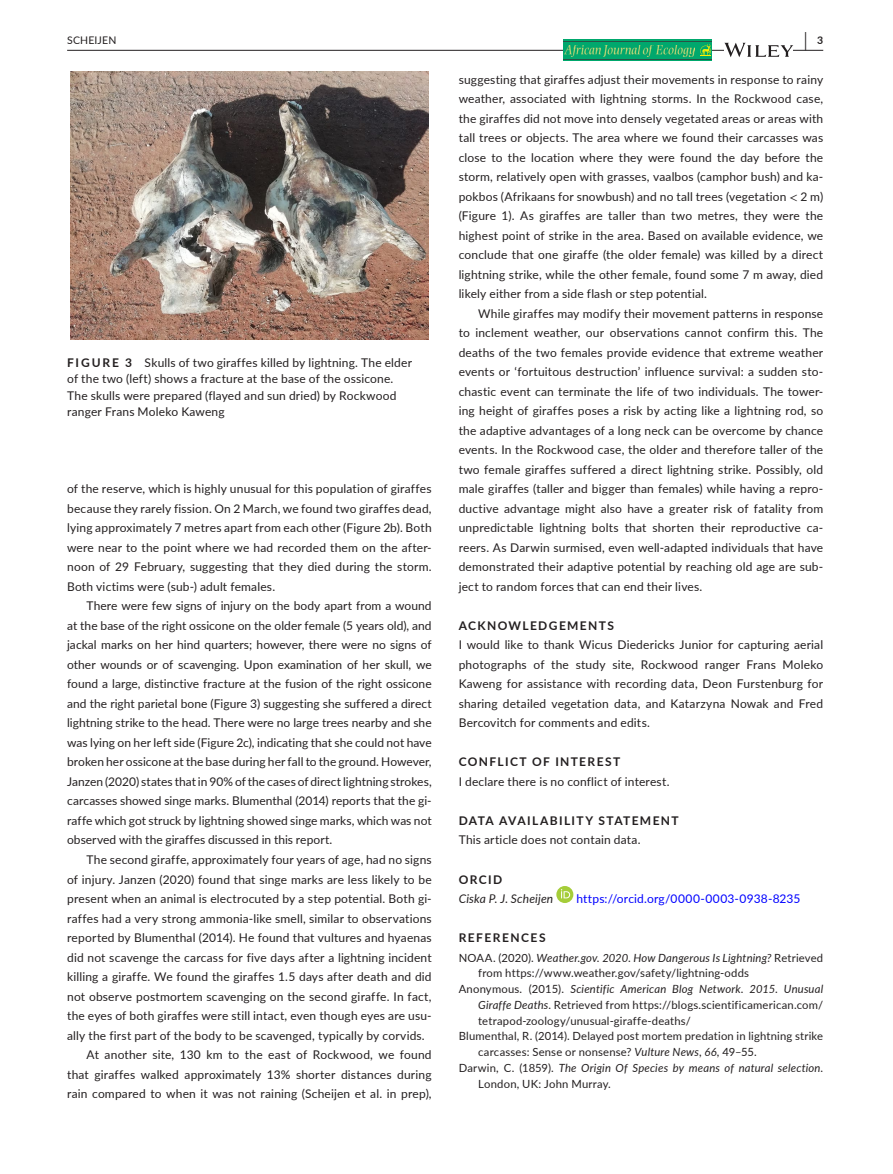
<style>
.page{position:relative;width:893px;height:1174px;background:#fff}
.page>*{position:absolute;margin:0;border:0;box-sizing:border-box;transform-origin:0 0}
.t1{font:700 19.5px "Lato";color:#231f20;scale:.48 1}
.t2{font:12px/19.5px "Lato";letter-spacing:.015em;color:#231f20;text-align:justify}
.t3{font:700 12px "Lato";letter-spacing:.115em;color:#231f20}
.t4{font:12px "Lato";letter-spacing:.015em;color:#00f}
.t5{font:italic 12px "Lato";letter-spacing:.01em;color:#231f20}
.t6{font:11.25px "Lato";letter-spacing:.015em;color:#231f20}
.t7{font:italic 11.25px "Lato";letter-spacing:.015em;color:#231f20}
.t8{font:10.5px "Lato";letter-spacing:.015em;color:#231f20}
.t9{font:700 10.5px "Lato";color:#231f20}
.s1{font-weight:700}
.s2{font-family:"STIX"}
.s3{font-style:normal}
.s4{font-style:italic}
</style>
<div class="page">
<hr style="left:67px;top:50px;width:756px;height:1px;background:#231f20">
<div style="left:563px;top:39px;width:149px;height:22px;background:#00a86d"></div>
<img style="left:565px;top:45px;width:129px;height:12px">
<svg style="left:700px;top:44px;width:11px;height:12px"></svg>
<hr style="left:563px;top:41px;width:149px;height:1px;background:#295245">
<hr style="left:563px;top:59px;width:149px;height:1px;background:#295245">
<svg style="left:724px;top:43px;width:69px;height:14px"></svg>
<svg style="left:556px;top:886px;width:17px;height:17px"></svg>
<svg style="left:561px;top:889px;width:9px;height:9px"></svg>
<div style="left:67px;top:72px;width:365px;height:267px;background:linear-gradient(to bottom,#fff,#fff)"></div>
<img style="left:71px;top:72px;width:357px;height:267px">
<h1 class="t1" style="left:804px;top:25px;width:7px">|</h1>
<p class="t8" style="left:67px;top:33px;width:51px">SCHEIJEN</p>
<p class="t9" style="left:817px;top:33px;width:8px">3</p>
<p class="t2" style="left:67px;top:353px;width:346px;line-height:16.5px;text-align:left"><span class="s1">FIGURE 3</span> Skulls of two giraffes killed by lightning. The elder of the two (left) shows a fracture at the base of the ossicone.<br>The skulls were prepared (flayed and sun dried) by Rockwood ranger Frans Moleko Kaweng</p>
<p class="t2" style="left:67px;top:479px;width:366px">of the reserve, which is highly unusual for this population of giraffes because they rarely fission. On 2 March, we found two giraffes dead, lying approximately 7 metres apart from each other (Figure 2b). Both were near to the point where we had recorded them on the after&shy;noon of 29 February, suggesting that they died during the storm.<br>Both victims were (sub-) adult females.</p>
<p class="t2" style="left:67px;top:596px;width:366px;text-indent:20px">There were few signs of injury on the body apart from a wound at the base of the right ossicone on the older female (5 years old), and jackal marks on her hind quarters; however, there were no signs of other wounds or of scavenging. Upon examination of her skull, we found a large, distinctive fracture at the fusion of the right ossicone and the right parietal bone (Figure 3) suggesting she suffered a direct lightning strike to the head. There were no large trees nearby and she was lying on her left side (Figure 2c), indicating that she could not have broken her ossicone at the base during her fall to the ground. However, Janzen (2020) states that in 90% of the cases of direct lightning strokes, carcasses showed singe marks. Blumenthal (2014) reports that the gi&shy;raffe which got struck by lightning showed singe marks, which was not observed with the giraffes discussed in this report.</p>
<p class="t2" style="left:87px;top:849px;width:347px">The second giraffe, approximately four years of age, had no signs</p>
<p class="t2" style="left:67px;top:869px;width:366px">of injury. Janzen (2020) found that singe marks are less likely to be</p>
<p class="t2" style="left:67px;top:888px;width:366px">present when an animal is electrocuted by a step potential. Both gi-</p>
<p class="t2" style="left:67px;top:908px;width:366px">raffes had a very strong ammonia-like smell, similar to observations</p>
<p class="t2" style="left:67px;top:927px;width:366px">reported by Blumenthal (2014). He found that vultures and hyaenas</p>
<p class="t2" style="left:67px;top:947px;width:366px">did not scavenge the carcass for five days after a lightning incident</p>
<p class="t2" style="left:67px;top:966px;width:366px">killing a giraffe. We found the giraffes 1.5 days after death and did</p>
<p class="t2" style="left:67px;top:986px;width:366px">not observe postmortem scavenging on the second giraffe. In fact,</p>
<p class="t2" style="left:67px;top:1005px;width:366px">the eyes of both giraffes were still intact, even though eyes are usu-</p>
<p class="t2" style="left:67px;top:1025px;width:359px">ally the first part of the body to be scavenged, typically by corvids.</p>
<p class="t2" style="left:87px;top:1044px;width:347px">At another site, 130 km to the east of Rockwood, we found</p>
<p class="t2" style="left:67px;top:1064px;width:366px">that giraffes walked approximately 13% shorter distances during</p>
<p class="t2" style="left:67px;top:1083px;width:366px">rain compared to when it was not raining (Scheijen et al. in prep),</p>
<p class="t2" style="left:459px;top:69px;width:366px">suggesting that giraffes adjust their movements in response to rainy weather, associated with lightning storms. In the Rockwood case, the giraffes did not move into densely vegetated areas or areas with tall trees or objects. The area where we found their carcasses was close to the location where they were found the day before the storm, relatively open with grasses, vaalbos (camphor bush) and ka&shy;pokbos (Afrikaans for snowbush) and no tall trees (vegetation <span class="s2">&lt;</span> 2 m) (Figure 1). As giraffes are taller than two metres, they were the highest point of strike in the area. Based on available evidence, we conclude that one giraffe (the older female) was killed by a direct lightning strike, while the other female, found some 7 m away, died likely either from a side flash or step potential.</p>
<p class="t2" style="left:459px;top:303px;width:366px;text-indent:20px">While giraffes may modify their movement patterns in response to inclement weather, our observations cannot confirm this. The deaths of the two females provide evidence that extreme weather events or ‘fortuitous destruction’ influence survival: a sudden sto&shy;chastic event can terminate the life of two individuals. The tower&shy;ing height of giraffes poses a risk by acting like a lightning rod, so the adaptive advantages of a long neck can be overcome by chance events. In the Rockwood case, the older and therefore taller of the two female giraffes suffered a direct lightning strike. Possibly, old male giraffes (taller and bigger than females) while having a repro&shy;ductive advantage might also have a greater risk of fatality from unpredictable lightning bolts that shorten their reproductive ca&shy;reers. As Darwin surmised, even well-adapted individuals that have demonstrated their adaptive potential by reaching old age are sub&shy;ject to random forces that can end their lives.</p>
<p class="t3" style="left:459px;top:616px;width:157px">ACKNOWLEDGEMENTS</p>
<p class="t2" style="left:459px;top:635px;width:366px">I would like to thank Wicus Diedericks Junior for capturing aerial photographs of the study site, Rockwood ranger Frans Moleko Kaweng for assistance with recording data, Deon Furstenburg for sharing detailed vegetation data, and Katarzyna Nowak and Fred Bercovitch for comments and edits.</p>
<p class="t3" style="left:459px;top:753px;width:163px">CONFLICT OF INTEREST</p>
<p class="t2" style="left:459px;top:771px;width:212px">I declare there is no conflict of interest.</p>
<p class="t3" style="left:459px;top:811px;width:221px">DATA AVAILABILITY STATEMENT</p>
<p class="t2" style="left:459px;top:830px;width:183px">This article does not contain data.</p>
<p class="t3" style="left:459px;top:870px;width:45px">ORCID</p>
<p class="t5" style="left:459px;top:890px;width:96px">Ciska P. J. Scheijen</p>
<p class="t4" style="left:576px;top:890px;width:226px">https://orcid.org/0000-0003-0938-8235</p>
<p class="t3" style="left:459px;top:928px;width:88px">REFERENCES</p>
<p class="t7" style="left:459px;top:949px;width:366px"><span class="s3">NOAA. (2020).</span> Weather.gov. 2020. How Dangerous Is Lightning? <span class="s3">Retrieved</span></p>
<p class="t6" style="left:478px;top:965px;width:272px">from https://www.weather.gov/safety/lightning-odds</p>
<p class="t7" style="left:459px;top:981px;width:366px"><span class="s3">Anonymous. (2015).</span> Scientific American Blog Network. 2015. Unusual</p>
<p class="t6" style="left:478px;top:996px;width:347px"><span class="s4">Giraffe Deaths</span>. Retrieved from https://blogs.scientificamerican.com/</p>
<p class="t6" style="left:478px;top:1012px;width:214px">tetrapod-zoology/unusual-giraffe-deaths/</p>
<p class="t6" style="left:459px;top:1028px;width:366px">Blumenthal, R. (2014). Delayed post mortem predation in lightning strike</p>
<p class="t6" style="left:478px;top:1044px;width:280px">carcasses: Sense or nonsense? <span class="s4">Vulture News</span>, <span class="s4">66</span>, 49–55.</p>
<p class="t7" style="left:459px;top:1059px;width:366px"><span class="s3">Darwin, C. (1859).</span> The Origin Of Species by means of natural selection<span class="s3">.</span></p>
<p class="t6" style="left:478px;top:1075px;width:134px">London, UK: John Murray.</p>
</div>
